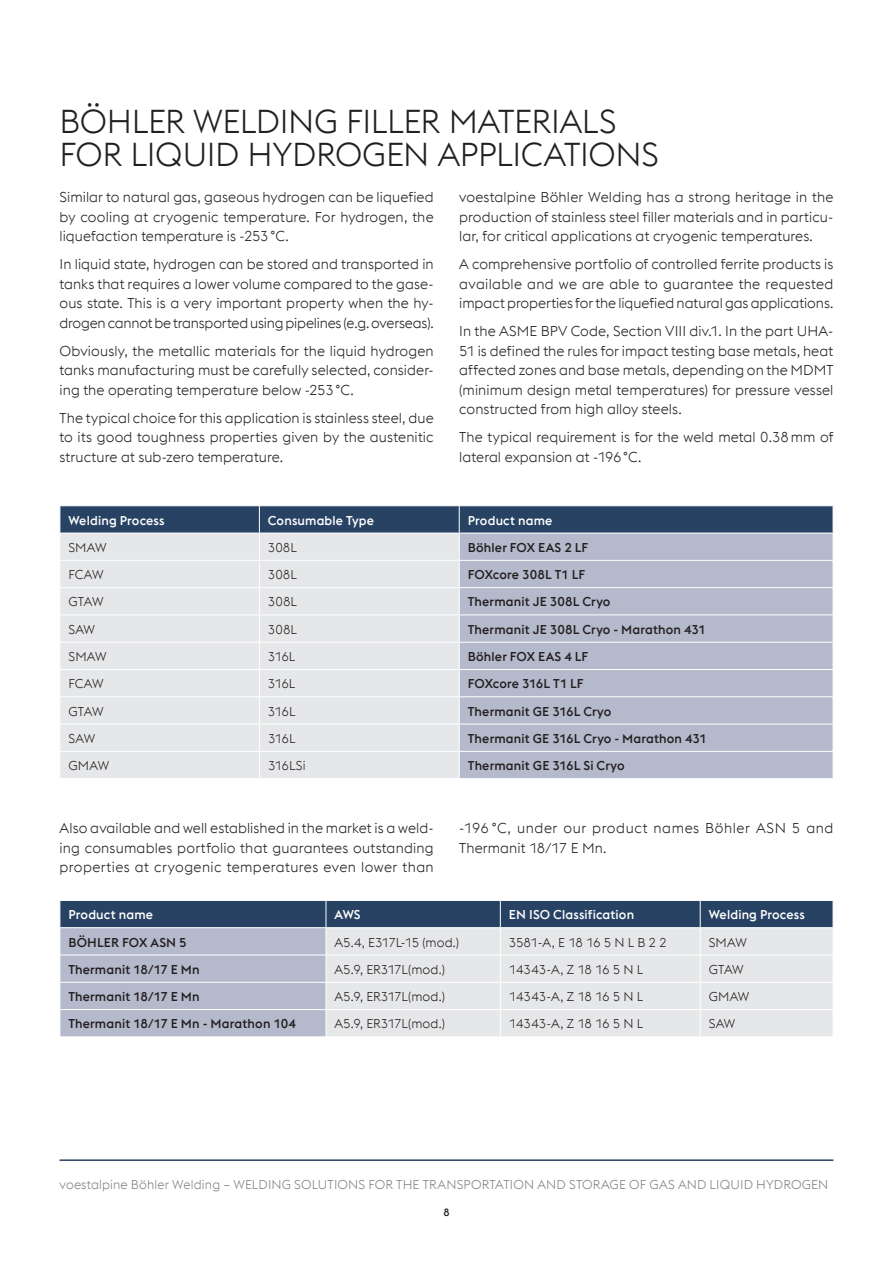
<style>
.page{position:relative;width:893px;height:1263px;background:#fff}
.page>*{position:absolute;margin:0;border:0;box-sizing:border-box;transform-origin:0 0}
.HL-1{font:300 33px/33px "voestalpine";letter-spacing:-.01em;color:#231f20}
.Fließtext_block{font:300 14.25px/19.5px "voestalpine";letter-spacing:.005em;color:#231f20;text-align:justify}
.Fließtext_block-2{font:300 14.25px/19.5px "voestalpine";letter-spacing:.04em;color:#231f20}
.T-I__Copy-links{font:500 12.75px "voestalpine";letter-spacing:.01em;color:#231f20}
.T-I__Copy-links-2{font:300 12.75px "voestalpine";letter-spacing:-.005em;color:#231f20}
.t1{font:300 12.75px "voestalpine";letter-spacing:.01em;color:#808285}
.T-I__HL-links{font:500 12.75px "voestalpine";letter-spacing:.01em;color:#fff}
.t2{font:500 10.5px "voestalpine";color:#231f20}
</style>
<div class="page">
<svg style="left:60px;top:900px;width:773px;height:136px;background:#b5bcc8"></svg>
<svg style="left:60px;top:506px;width:773px;height:272px;background:#bfc4d0"></svg>
<hr style="left:60px;top:1159px;width:773px;height:2px;background:#284264">
<p class="HL-1" style="left:60px;top:105px;width:601px">BÖHLER WELDING FILLER MATERIALS<br>FOR LIQUID HYDROGEN APPLICATIONS</p>
<p class="Fließtext_block" style="left:60px;top:188px;width:376px">Similar to natural gas, gaseous hydrogen can be liquefied by cooling at cryogenic temperature. For hydrogen, the liquefaction temperature is -253°C.</p>
<p class="Fließtext_block" style="left:60px;top:255px;width:376px">In liquid state, hydrogen can be stored and transported in tanks that requires a lower volume compared to the gase&shy;ous state. This is a very important property when the hy&shy;drogen cannot be transported using pipelines (e.g. overseas).</p>
<p class="Fließtext_block" style="left:60px;top:341px;width:376px">Obviously, the metallic materials for the liquid hydrogen tanks manufacturing must be carefully selected, consider&shy;ing the operating temperature below -253°C.</p>
<p class="Fließtext_block" style="left:60px;top:408px;width:376px">The typical choice for this application is stainless steel, due to its good toughness properties given by the austenitic structure at sub-zero temperature.</p>
<p class="Fließtext_block" style="left:459px;top:188px;width:376px">voestalpine Böhler Welding has a strong heritage in the production of stainless steel filler materials and in particu&shy;lar, for critical applications at cryogenic temperatures.</p>
<p class="Fließtext_block" style="left:459px;top:255px;width:376px">A comprehensive portfolio of controlled ferrite products is available and we are able to guarantee the requested impact properties for the liquefied natural gas applications.</p>
<p class="Fließtext_block" style="left:459px;top:322px;width:376px">In the ASME BPV Code, Section VIII div.1. In the part UHA-51 is defined the rules for impact testing base metals, heat affected zones and base metals, depending on the MDMT (minimum design metal temperatures) for pressure vessel constructed from high alloy steels.</p>
<p class="Fließtext_block" style="left:459px;top:428px;width:376px">The typical requirement is for the weld metal 0.38mm of lateral expansion at -196°C.</p>
<p class="T-I__HL-links" style="left:68px;top:512px;width:98px">Welding Process</p>
<p class="T-I__HL-links" style="left:268px;top:512px;width:108px">Consumable Type</p>
<p class="T-I__HL-links" style="left:468px;top:512px;width:86px">Product name</p>
<p class="T-I__Copy-links-2" style="left:68px;top:540px;width:40px">SMAW</p>
<p class="T-I__Copy-links-2" style="left:268px;top:540px;width:31px">308L</p>
<p class="T-I__Copy-links" style="left:468px;top:540px;width:122px">Böhler FOX EAS 2 LF</p>
<p class="T-I__Copy-links-2" style="left:68px;top:567px;width:37px">FCAW</p>
<p class="T-I__Copy-links-2" style="left:268px;top:567px;width:31px">308L</p>
<p class="T-I__Copy-links" style="left:468px;top:567px;width:119px">FOXcore 308L T1 LF</p>
<p class="T-I__Copy-links-2" style="left:68px;top:595px;width:36px">GTAW</p>
<p class="T-I__Copy-links-2" style="left:268px;top:595px;width:31px">308L</p>
<p class="T-I__Copy-links" style="left:468px;top:594px;width:144px">Thermanit JE 308L Cryo</p>
<p class="T-I__Copy-links-2" style="left:68px;top:622px;width:28px">SAW</p>
<p class="T-I__Copy-links-2" style="left:268px;top:622px;width:31px">308L</p>
<p class="T-I__Copy-links" style="left:468px;top:621px;width:240px">Thermanit JE 308L Cryo - Marathon 431</p>
<p class="T-I__Copy-links-2" style="left:68px;top:649px;width:40px">SMAW</p>
<p class="T-I__Copy-links-2" style="left:268px;top:649px;width:29px">316L</p>
<p class="T-I__Copy-links" style="left:468px;top:649px;width:122px">Böhler FOX EAS 4 LF</p>
<p class="T-I__Copy-links-2" style="left:68px;top:676px;width:37px">FCAW</p>
<p class="T-I__Copy-links-2" style="left:268px;top:676px;width:29px">316L</p>
<p class="T-I__Copy-links" style="left:468px;top:676px;width:117px">FOXcore 316L T1 LF</p>
<p class="T-I__Copy-links-2" style="left:68px;top:704px;width:36px">GTAW</p>
<p class="T-I__Copy-links-2" style="left:268px;top:704px;width:29px">316L</p>
<p class="T-I__Copy-links" style="left:468px;top:703px;width:145px">Thermanit GE 316L Cryo</p>
<p class="T-I__Copy-links-2" style="left:69px;top:731px;width:28px">SAW</p>
<p class="T-I__Copy-links-2" style="left:268px;top:731px;width:29px">316L</p>
<p class="T-I__Copy-links" style="left:468px;top:731px;width:240px">Thermanit GE 316L Cryo - Marathon 431</p>
<p class="T-I__Copy-links-2" style="left:69px;top:758px;width:42px">GMAW</p>
<p class="T-I__Copy-links-2" style="left:268px;top:758px;width:39px">316LSi</p>
<p class="T-I__Copy-links" style="left:468px;top:758px;width:158px">Thermanit GE 316L Si Cryo</p>
<p class="Fließtext_block" style="left:60px;top:818px;width:376px">Also available and well established in the market is a weld&shy;ing consumables portfolio that guarantees outstanding properties at cryogenic temperatures even lower than</p>
<p class="Fließtext_block-2" style="left:459px;top:818px;width:376px">-196 °C, under our product names Böhler ASN 5 and<br>Thermanit 18/17 E Mn.</p>
<p class="T-I__HL-links" style="left:68px;top:907px;width:86px">Product name</p>
<p class="T-I__HL-links" style="left:334px;top:907px;width:28px">AWS</p>
<p class="T-I__HL-links" style="left:509px;top:907px;width:127px">EN ISO Classification</p>
<p class="T-I__HL-links" style="left:709px;top:907px;width:98px">Welding Process</p>
<p class="T-I__Copy-links" style="left:68px;top:934px;width:120px">BÖHLER FOX ASN 5</p>
<p class="T-I__Copy-links-2" style="left:334px;top:935px;width:126px">A5.4, E317L-15 (mod.)</p>
<p class="T-I__Copy-links-2" style="left:509px;top:935px;width:159px">3581-A, E 18 16 5 N L B 2 2</p>
<p class="T-I__Copy-links-2" style="left:709px;top:935px;width:40px">SMAW</p>
<p class="T-I__Copy-links" style="left:68px;top:961px;width:133px">Thermanit 18/17 E Mn</p>
<p class="T-I__Copy-links-2" style="left:334px;top:962px;width:112px">A5.9, ER317L(mod.)</p>
<p class="T-I__Copy-links-2" style="left:509px;top:962px;width:136px">14343-A, Z 18 16 5 N L</p>
<p class="T-I__Copy-links-2" style="left:709px;top:962px;width:36px">GTAW</p>
<p class="T-I__Copy-links" style="left:68px;top:989px;width:133px">Thermanit 18/17 E Mn</p>
<p class="T-I__Copy-links-2" style="left:334px;top:989px;width:112px">A5.9, ER317L(mod.)</p>
<p class="T-I__Copy-links-2" style="left:509px;top:989px;width:136px">14343-A, Z 18 16 5 N L</p>
<p class="T-I__Copy-links-2" style="left:709px;top:989px;width:42px">GMAW</p>
<p class="T-I__Copy-links" style="left:68px;top:1016px;width:229px">Thermanit 18/17 E Mn - Marathon 104</p>
<p class="T-I__Copy-links-2" style="left:334px;top:1016px;width:112px">A5.9, ER317L(mod.)</p>
<p class="T-I__Copy-links-2" style="left:509px;top:1016px;width:136px">14343-A, Z 18 16 5 N L</p>
<p class="T-I__Copy-links-2" style="left:709px;top:1016px;width:28px">SAW</p>
<p class="t1" style="left:60px;top:1177px;width:770px">voestalpine Böhler Welding – WELDING SOLUTIONS FOR THE TRANSPORTATION AND STORAGE OF GAS AND LIQUID HYDROGEN</p>
<p class="t2" style="left:443px;top:1206px;width:8px">8</p>
</div>
